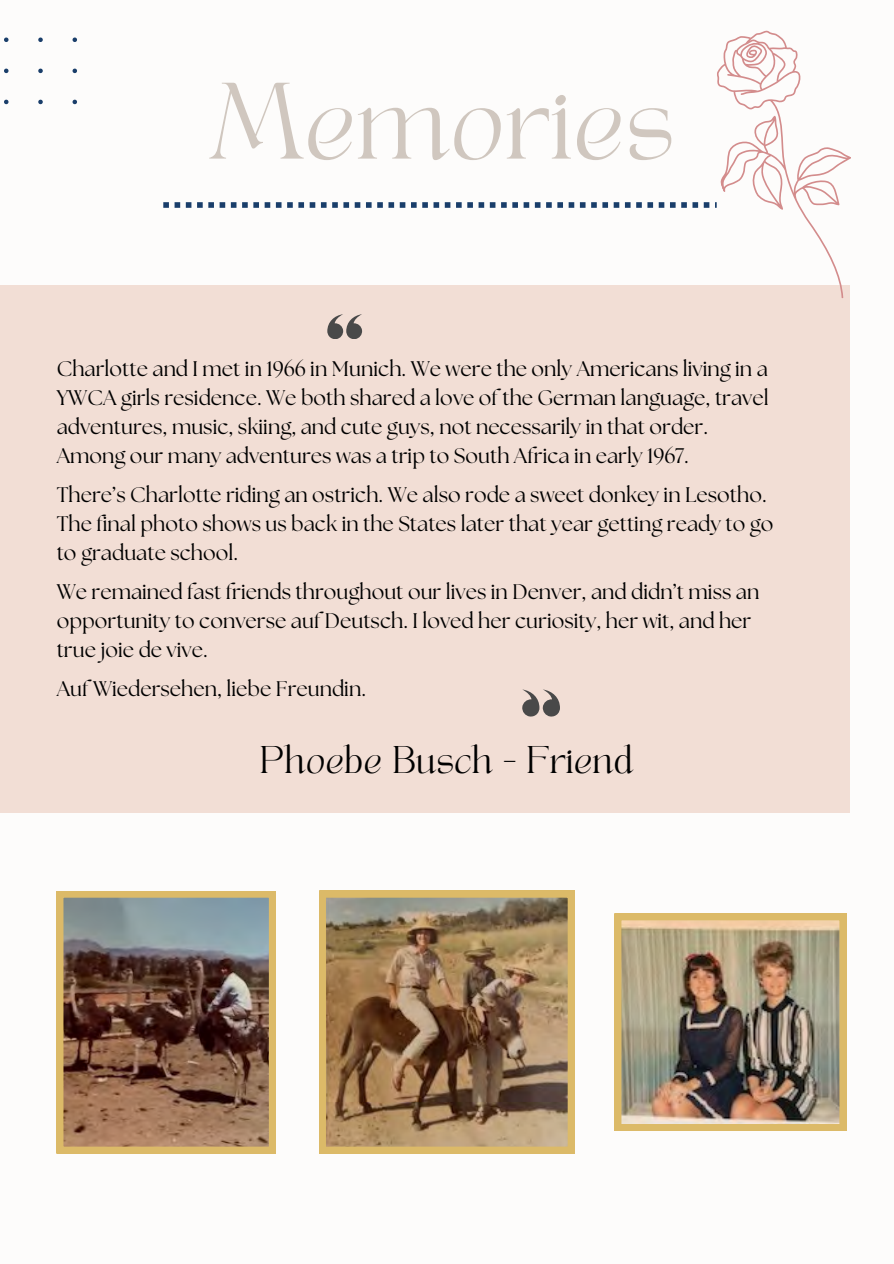
<style>
.page{position:relative;width:894px;height:1264px;background:#fff}
.page>*{position:absolute;margin:0;border:0;box-sizing:border-box;transform-origin:0 0}
.t1{font:75.9px "TANAEGEAN";color:#d0c7bf}
.t2{font:27px "TANAEGEAN";color:#000}
.t3{font:21px/29px "The Seasons";color:#000}
</style>
<div class="page">
<div style="left:0;top:0;width:893px;height:1263px;background:#fdfcfb"></div>
<svg style="left:163px;top:202px;width:510px;height:6px"></svg>
<div style="left:0;top:285px;width:849px;height:528px;background:#f2ded5"></div>
<svg style="left:327px;top:314px;width:35px;height:25px"></svg>
<svg style="left:522px;top:689px;width:38px;height:27px"></svg>
<svg style="left:4px;top:38px;width:5px;height:4px"></svg>
<svg style="left:38px;top:38px;width:5px;height:4px"></svg>
<svg style="left:72px;top:38px;width:5px;height:4px"></svg>
<svg style="left:4px;top:69px;width:5px;height:4px"></svg>
<svg style="left:38px;top:69px;width:5px;height:4px"></svg>
<svg style="left:72px;top:69px;width:5px;height:4px"></svg>
<svg style="left:4px;top:100px;width:5px;height:4px"></svg>
<svg style="left:38px;top:100px;width:5px;height:4px"></svg>
<svg style="left:72px;top:100px;width:5px;height:4px"></svg>
<svg style="left:673px;top:30px;width:178px;height:294px"></svg>
<svg style="left:57px;top:891px;width:218px;height:262px;background:#846c58"></svg>
<svg style="left:319px;top:891px;width:255px;height:262px;background:#987b56"></svg>
<img style="left:614px;top:913px;width:231px;height:217px">
<p class="t1" style="left:209px;top:78px;width:468px">Memories</p>
<p class="t3" style="left:57px;top:355px;width:713px;text-align:justify">Charlotte and I met in 1966 in Munich. We were the only Americans living in a YWCA girls residence. We both shared a love of the German language, travel adventures, music, skiing, and cute guys, not necessarily in that order.</p>
<h1 class="t3" style="left:57px;top:442px;width:633px">Among our many adventures was a trip to South Africa in early 1967.</h1>
<p class="t3" style="left:57px;top:482px;width:718px">There’s Charlotte riding an ostrich. We also rode a sweet donkey in Lesotho.<br>The final photo shows us back in the States later that year getting ready to go to graduate school.</p>
<p class="t3" style="left:57px;top:579px;width:704px">We remained fast friends throughout our lives in Denver, and didn’t miss an opportunity to converse auf Deutsch. I loved her curiosity, her wit, and her true joie de vive.</p>
<p class="t3" style="left:57px;top:676px;width:311px">Auf Wiedersehen, liebe Freundin.</p>
<p class="t2" style="left:260px;top:744px;width:375px">Phoebe Busch - Friend</p>
</div>
